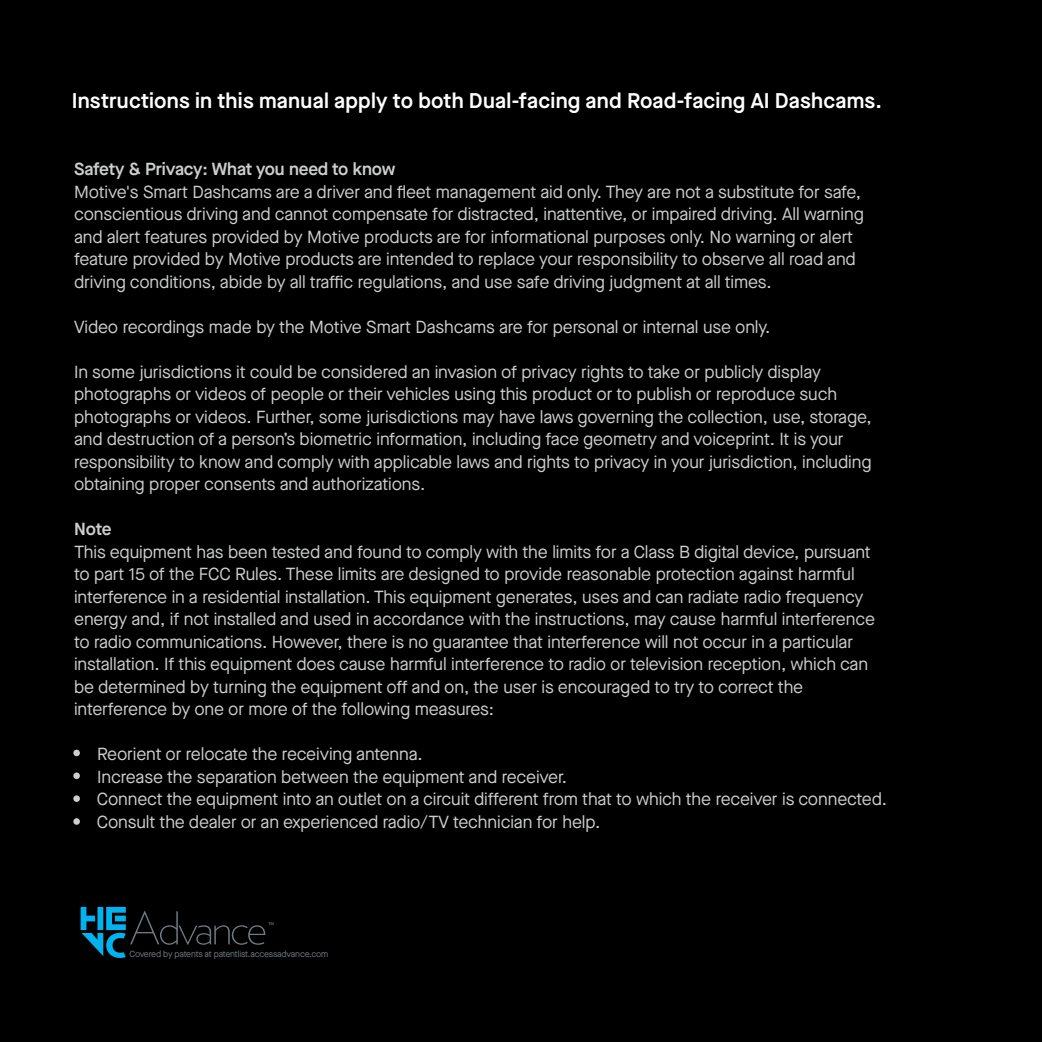
<style>
.page{position:relative;width:1042px;height:1042px;background:#000001}
.page>*{position:absolute;margin:0;border:0;box-sizing:border-box;transform-origin:0 0}
.t1{font:600 21.25px "Maison Neue";letter-spacing:.01em;color:#fff}
.t2{font:17.5px/22.5px "Maison Neue";letter-spacing:-.005em;color:#cdcece}
.t3{font:600 17.5px "Maison Neue";letter-spacing:-.01em;color:#cdcece}
.t4{font:8.75px "Maison Neue";letter-spacing:-.03em;color:#717d83}
.t5{font:600 3.75px "Open Sans";color:#717d83}
</style>
<div class="page">
<svg style="left:81px;top:907px;width:184px;height:51px"></svg>
<div style="left:73px;top:749px;width:7px;height:7px;background:#cdcece;border-radius:50%"></div>
<div style="left:73px;top:772px;width:7px;height:7px;background:#cdcece;border-radius:50%"></div>
<div style="left:73px;top:795px;width:7px;height:7px;background:#cdcece;border-radius:50%"></div>
<div style="left:73px;top:818px;width:7px;height:7px;background:#cdcece;border-radius:50%"></div>
<p class="t1" style="left:72px;top:85px;width:812px">Instructions in this manual apply to both Dual-facing and Road-facing AI Dashcams.</p>
<p class="t3" style="left:74px;top:157px;width:323px">Safety &amp; Privacy: What you need to know</p>
<p class="t2" style="left:74px;top:180px;width:791px">Motive's Smart Dashcams are a driver and fleet management aid only. They are not a substitute for safe, conscientious driving and cannot compensate for distracted, inattentive, or impaired driving. All warning and alert features provided by Motive products are for informational purposes only. No warning or alert feature provided by Motive products are intended to replace your responsibility to observe all road and driving conditions, abide by all traffic regulations, and use safe driving judgment at all times.</p>
<p class="t2" style="left:74px;top:315px;width:698px">Video recordings made by the Motive Smart Dashcams are for personal or internal use only.</p>
<p class="t2" style="left:74px;top:360px;width:799px">In some jurisdictions it could be considered an invasion of privacy rights to take or publicly display photographs or videos of people or their vehicles using this product or to publish or reproduce such photographs or videos. Further, some jurisdictions may have laws governing the collection, use, storage, and destruction of a person’s biometric information, including face geometry and voiceprint. It is your responsibility to know and comply with applicable laws and rights to privacy in your jurisdiction, including obtaining proper consents and authorizations.</p>
<p class="t3" style="left:74px;top:517px;width:39px">Note</p>
<p class="t2" style="left:74px;top:540px;width:802px">This equipment has been tested and found to comply with the limits for a Class B digital device, pursuant to part 15 of the FCC Rules. These limits are designed to provide reasonable protection against harmful interference in a residential installation. This equipment generates, uses and can radiate radio frequency energy and, if not installed and used in accordance with the instructions, may cause harmful interference to radio communications. However, there is no guarantee that interference will not occur in a particular installation. If this equipment does cause harmful interference to radio or television reception, which can be determined by turning the equipment off and on, the user is encouraged to try to correct the interference by one or more of the following measures:</p>
<p class="t2" style="left:97px;top:743px;width:792px">Reorient or relocate the receiving antenna.<br>Increase the separation between the equipment and receiver.<br>Connect the equipment into an outlet on a circuit different from that to which the receiver is connected.<br>Consult the dealer or an experienced radio/TV technician for help.</p>
<p class="t5" style="left:268px;top:921px;width:7px">TM</p>
<p class="t4" style="left:129px;top:948px;width:200px">Covered by patents at patentlist.accessadvance.com</p>
</div>
